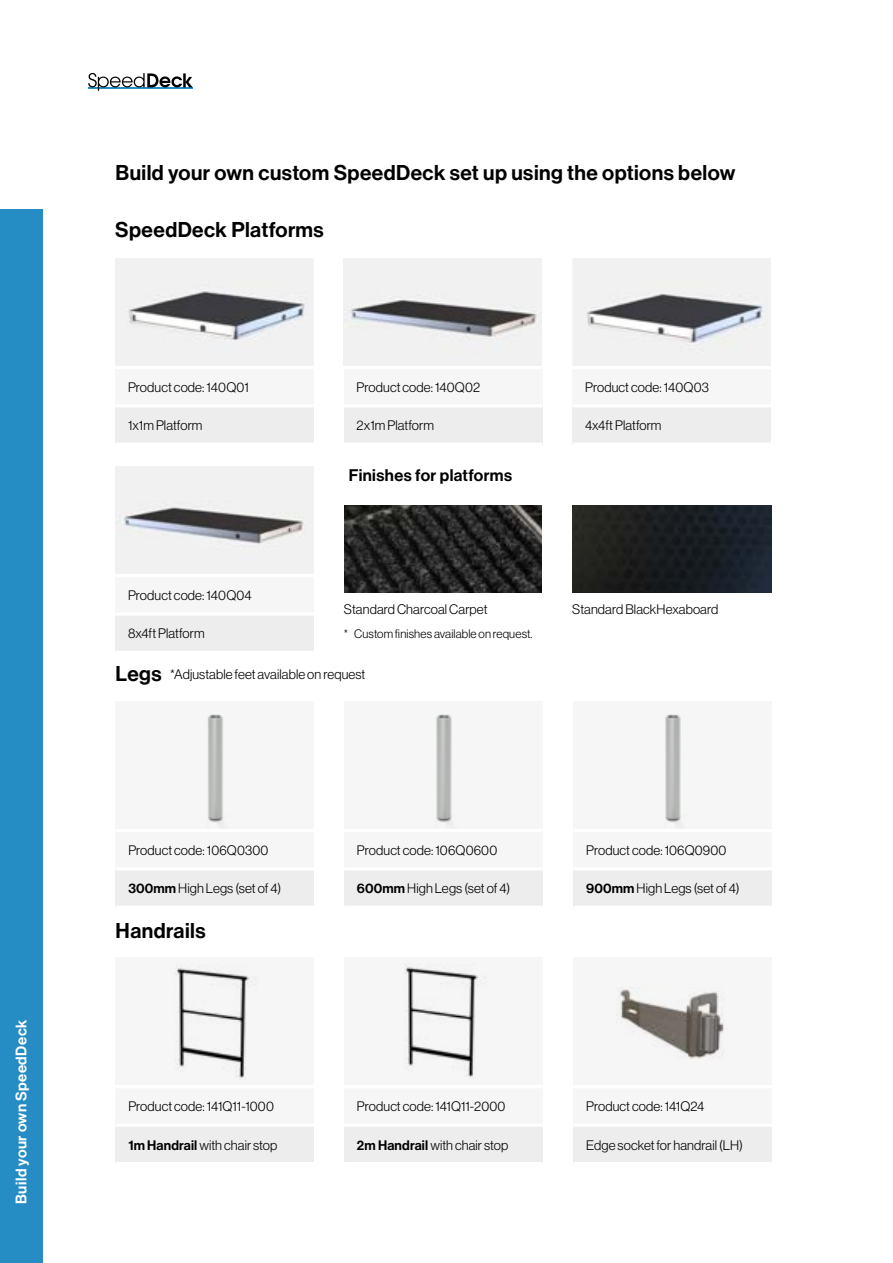
<style>
.page{position:relative;width:893px;height:1263px;background:#fff}
.page>*{position:absolute;margin:0;border:0;box-sizing:border-box;transform-origin:0 0}
.t1{font:21px "N Haas Grotesk DS Pro 65 Md";letter-spacing:.02em;color:#000}
.t2{font:16.5px "N Haas Grotesk DS Pro 65 Md";letter-spacing:.025em;color:#000}
.t3{font:15px "N Haas Grotesk DS Pro 65 Md";letter-spacing:.03em;color:#fff}
.t4{font:13.5px "N Haas Grotesk DS Pro 45 Lt";letter-spacing:.01em;color:#000}
.t5{font:12px "N Haas Grotesk DS Pro 45 Lt";letter-spacing:.015em;color:#000}
.s1{font-family:"N Haas Grotesk DS Pro 65 Md"}
</style>
<div class="page">
<div style="left:0;top:210px;width:43px;height:1053px;background:#268cc4"></div>
<div style="left:116px;top:701px;width:198px;height:128px;background:#f6f6f6"></div>
<img style="left:208px;top:714px;width:15px;height:110px">
<div style="left:344px;top:701px;width:198px;height:128px;background:#f6f6f6"></div>
<img style="left:436px;top:714px;width:16px;height:110px">
<div style="left:573px;top:701px;width:198px;height:128px;background:#f6f6f6"></div>
<img style="left:665px;top:714px;width:16px;height:110px">
<img style="left:116px;top:259px;width:197px;height:107px">
<img style="left:115px;top:467px;width:198px;height:107px">
<div style="left:116px;top:957px;width:198px;height:128px;background:#f6f6f6"></div>
<img style="left:175px;top:966px;width:81px;height:112px">
<img style="left:573px;top:259px;width:197px;height:107px">
<img style="left:344px;top:259px;width:198px;height:107px">
<div style="left:344px;top:957px;width:198px;height:128px;background:#f6f6f6"></div>
<img style="left:404px;top:965px;width:81px;height:112px">
<div style="left:573px;top:957px;width:198px;height:128px;background:#f6f6f6"></div>
<img style="left:620px;top:987px;width:105px;height:72px">
<img style="left:344px;top:505px;width:198px;height:87px">
<img style="left:572px;top:505px;width:199px;height:87px">
<div style="left:116px;top:831px;width:198px;height:38px;background:#f6f6f6"></div>
<div style="left:116px;top:869px;width:198px;height:38px;background:#ededed"></div>
<hr style="left:116px;top:829px;width:198px;height:3px;background:#fff">
<hr style="left:116px;top:867px;width:198px;height:3px;background:#fff">
<hr style="left:116px;top:906px;width:198px;height:3px;background:#fff">
<div style="left:115px;top:368px;width:199px;height:38px;background:#f6f6f6"></div>
<div style="left:115px;top:406px;width:199px;height:38px;background:#ededed"></div>
<hr style="left:115px;top:366px;width:199px;height:3px;background:#fff">
<hr style="left:115px;top:404px;width:199px;height:3px;background:#fff">
<hr style="left:115px;top:443px;width:199px;height:3px;background:#fff">
<div style="left:115px;top:576px;width:199px;height:38px;background:#f6f6f6"></div>
<div style="left:115px;top:614px;width:199px;height:38px;background:#ededed"></div>
<hr style="left:115px;top:574px;width:199px;height:3px;background:#fff">
<hr style="left:115px;top:612px;width:199px;height:3px;background:#fff">
<hr style="left:115px;top:651px;width:199px;height:3px;background:#fff">
<div style="left:116px;top:1087px;width:198px;height:38px;background:#f6f6f6"></div>
<div style="left:116px;top:1125px;width:198px;height:38px;background:#ededed"></div>
<hr style="left:116px;top:1085px;width:198px;height:3px;background:#fff">
<hr style="left:116px;top:1124px;width:198px;height:3px;background:#fff">
<hr style="left:116px;top:1162px;width:198px;height:3px;background:#fff">
<div style="left:344px;top:831px;width:199px;height:38px;background:#f6f6f6"></div>
<div style="left:344px;top:869px;width:199px;height:38px;background:#ededed"></div>
<hr style="left:344px;top:829px;width:199px;height:3px;background:#fff">
<hr style="left:344px;top:867px;width:199px;height:3px;background:#fff">
<hr style="left:344px;top:906px;width:199px;height:3px;background:#fff">
<div style="left:344px;top:368px;width:198px;height:38px;background:#f6f6f6"></div>
<div style="left:344px;top:406px;width:198px;height:38px;background:#ededed"></div>
<hr style="left:344px;top:366px;width:198px;height:3px;background:#fff">
<hr style="left:344px;top:404px;width:198px;height:3px;background:#fff">
<hr style="left:344px;top:443px;width:198px;height:3px;background:#fff">
<div style="left:572px;top:368px;width:199px;height:38px;background:#f6f6f6"></div>
<div style="left:572px;top:406px;width:199px;height:38px;background:#ededed"></div>
<hr style="left:572px;top:366px;width:199px;height:3px;background:#fff">
<hr style="left:572px;top:404px;width:199px;height:3px;background:#fff">
<hr style="left:572px;top:443px;width:199px;height:3px;background:#fff">
<div style="left:344px;top:1087px;width:199px;height:38px;background:#f6f6f6"></div>
<div style="left:344px;top:1125px;width:199px;height:38px;background:#ededed"></div>
<hr style="left:344px;top:1085px;width:199px;height:3px;background:#fff">
<hr style="left:344px;top:1124px;width:199px;height:3px;background:#fff">
<hr style="left:344px;top:1162px;width:199px;height:3px;background:#fff">
<div style="left:573px;top:831px;width:199px;height:38px;background:#f6f6f6"></div>
<div style="left:573px;top:869px;width:199px;height:38px;background:#ededed"></div>
<hr style="left:573px;top:829px;width:199px;height:3px;background:#fff">
<hr style="left:573px;top:867px;width:199px;height:3px;background:#fff">
<hr style="left:573px;top:906px;width:199px;height:3px;background:#fff">
<div style="left:573px;top:1087px;width:199px;height:38px;background:#f6f6f6"></div>
<div style="left:573px;top:1125px;width:199px;height:38px;background:#ededed"></div>
<hr style="left:573px;top:1085px;width:199px;height:3px;background:#fff">
<hr style="left:573px;top:1124px;width:199px;height:3px;background:#fff">
<hr style="left:573px;top:1162px;width:199px;height:3px;background:#fff">
<svg style="left:88px;top:73px;width:105px;height:18px"></svg>
<p class="t3" style="left:13px;top:1204px;width:185px;rotate:-90deg">Build your own SpeedDeck</p>
<h1 class="t1" style="left:116px;top:160px;width:621px">Build your own custom SpeedDeck set up using the options below</h1>
<h1 class="t1" style="left:115px;top:218px;width:210px">SpeedDeck Platforms</h1>
<p class="t4" style="left:128px;top:380px;width:122px">Product code: 140Q01</p>
<p class="t4" style="left:128px;top:418px;width:76px">1x1m Platform</p>
<p class="t4" style="left:128px;top:588px;width:125px">Product code: 140Q04</p>
<p class="t4" style="left:128px;top:626px;width:78px">8x4ft Platform</p>
<p class="t4" style="left:357px;top:380px;width:125px">Product code: 140Q02</p>
<p class="t4" style="left:357px;top:418px;width:79px">2x1m Platform</p>
<p class="t2" style="left:349px;top:465px;width:165px">Finishes for platforms</p>
<p class="t4" style="left:585px;top:380px;width:125px">Product code: 140Q03</p>
<p class="t4" style="left:585px;top:418px;width:78px">4x4ft Platform</p>
<p class="t4" style="left:344px;top:601px;width:145px">Standard Charcoal Carpet</p>
<p class="t4" style="left:572px;top:601px;width:148px">Standard BlackHexaboard</p>
<p class="t5" style="left:344px;top:627px;width:190px">* Custom finishes available on request.</p>
<h1 class="t1" style="left:116px;top:662px;width:48px">Legs</h1>
<p class="t4" style="left:170px;top:667px;width:197px">*Adjustable feet available on request</p>
<p class="t4" style="left:128px;top:843px;width:142px">Product code: 106Q0300</p>
<p class="t4" style="left:128px;top:881px;width:154px"><span class="s1">300mm</span> High Legs (set of 4)</p>
<h1 class="t1" style="left:116px;top:918px;width:91px">Handrails</h1>
<p class="t4" style="left:128px;top:1099px;width:147px">Product code: 141Q11-1000</p>
<p class="t4" style="left:128px;top:1137px;width:150px"><span class="s1">1m Handrail</span> with chair stop</p>
<p class="t4" style="left:357px;top:843px;width:142px">Product code: 106Q0600</p>
<p class="t4" style="left:357px;top:881px;width:155px"><span class="s1">600mm</span> High Legs (set of 4)</p>
<p class="t4" style="left:357px;top:1099px;width:150px">Product code: 141Q11-2000</p>
<p class="t4" style="left:357px;top:1137px;width:153px"><span class="s1">2m Handrail</span> with chair stop</p>
<p class="t4" style="left:586px;top:843px;width:142px">Product code: 106Q0900</p>
<p class="t4" style="left:586px;top:881px;width:155px"><span class="s1">900mm</span> High Legs (set of 4)</p>
<p class="t4" style="left:586px;top:1099px;width:120px">Product code: 141Q24</p>
<p class="t4" style="left:586px;top:1137px;width:158px">Edge socket for handrail (LH)</p>
</div>
